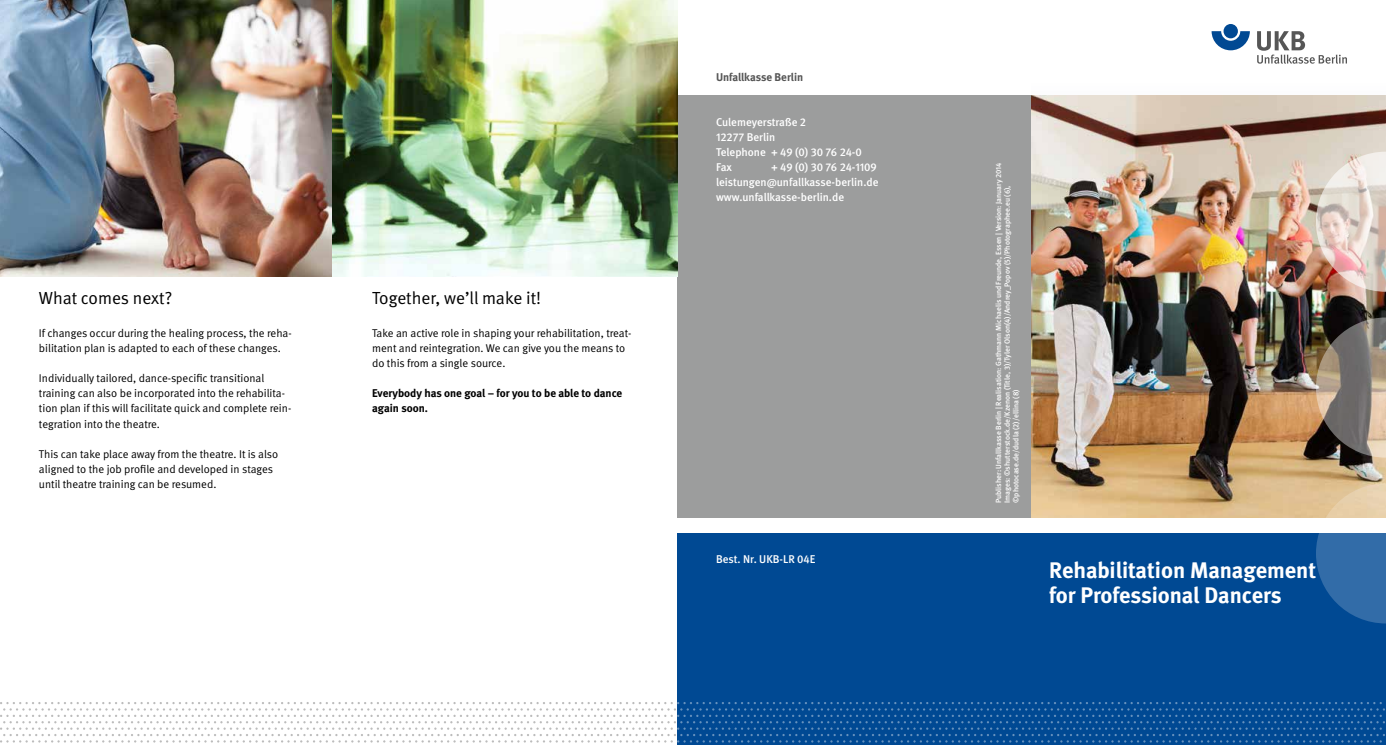
<style>
.page{position:relative;width:1386px;height:745px;background:#fff}
.page>*{position:absolute;margin:0;border:0;box-sizing:border-box;transform-origin:0 0}
.t1{font:700 22.5px/25px "DGUV Meta";color:#fff}
.t2{font:17.5px "DGUV Meta";color:#000}
.t3{font:11.25px/15.1px "DGUV Meta";color:#000}
.t4{font:500 11.25px/15.1px "DGUV Meta";color:#fff}
.t5{font:700 11.25px/15.1px "DGUV Meta";color:#000}
.t6{font:700 11.25px "DGUV Meta";color:#565656}
.t7{font:500 7.5px/8.8px "DGUV Meta";color:#fff}
</style>
<div class="page">
<div style="left:677px;top:96px;width:354px;height:421px;background:#9c9d9d"></div>
<div style="left:677px;top:532px;width:354px;height:212px;background:#004993"></div>
<div style="left:1031px;top:532px;width:354px;height:212px;background:#004993"></div>
<img style="left:1031px;top:96px;width:354px;height:421px">
<svg style="left:1211px;top:31px;width:38px;height:19px"></svg>
<div style="left:1223px;top:24px;width:14px;height:14px;background:#004993;border-radius:50%"></div>
<svg style="left:1257px;top:31px;width:89px;height:33px"></svg>
<svg style="left:0;top:702px;width:1385px;height:40px"></svg>
<img style="left:0;top:0;width:677px;height:276px">
<img style="left:1315px;top:317px;width:70px;height:140px">
<svg style="left:1315px;top:483px;width:70px;height:140px"></svg>
<svg style="left:1315px;top:151px;width:70px;height:140px;background:#dcc8be"></svg>
<h2 class="t2" style="left:39px;top:288px;width:135px">What comes next?</h2>
<p class="t3" style="left:39px;top:325px;width:254px">If changes occur during the healing process, the reha&shy;bilitation plan is adapted to each of these changes.</p>
<p class="t3" style="left:39px;top:371px;width:254px">Individually tailored, dance-specific transitional training can also be incorporated into the rehabilita&shy;tion plan if this will facilitate quick and complete rein&shy;tegration into the theatre.</p>
<p class="t3" style="left:39px;top:446px;width:241px">This can take place away from the theatre. It is also aligned to the job profile and developed in stages until theatre training can be resumed.</p>
<h2 class="t2" style="left:372px;top:288px;width:170px">Together, we’ll make it!</h2>
<p class="t3" style="left:372px;top:325px;width:261px">Take an active role in shaping your rehabilitation, treat&shy;ment and reintegration. We can give you the means to do this from a single source.</p>
<p class="t5" style="left:372px;top:386px;width:252px">Everybody has one goal – for you to be able to dance again soon.</p>
<p class="t6" style="left:716px;top:70px;width:89px">Unfallkasse Berlin</p>
<p class="t4" style="left:716px;top:115px;width:147px">Culemeyerstraße 2<br>12277 Berlin<br>Telephone + 49 (0) 30 76 24-0<br>Fax</p>
<p class="t4" style="left:716px;top:160px;width:164px;text-indent:55px">+ 49 (0) 30 76 24-1109 leistungen@unfallkasse-berlin.de www.unfallkasse-berlin.de</p>
<p class="t4" style="left:716px;top:551px;width:101px">Best. Nr. UKB-LR 04E</p>
<p class="t7" style="left:994px;top:502px;width:341px;rotate:-90deg">Publisher: Unfallkasse Berlin | Realisation: Gathmann Michaelis und Freunde, Essen | Version: January 2014<br>Images: ©shutterstock.de/Kzenon (Title, 3)/Tyler Olson(4)/Andrey_Popov (5)/Photographee.eu (6), ©photocase.de/dudla (2)/ellina (8)</p>
<h1 class="t1" style="left:1049px;top:558px;width:268px">Rehabilitation Management for Professional Dancers</h1>
</div>
